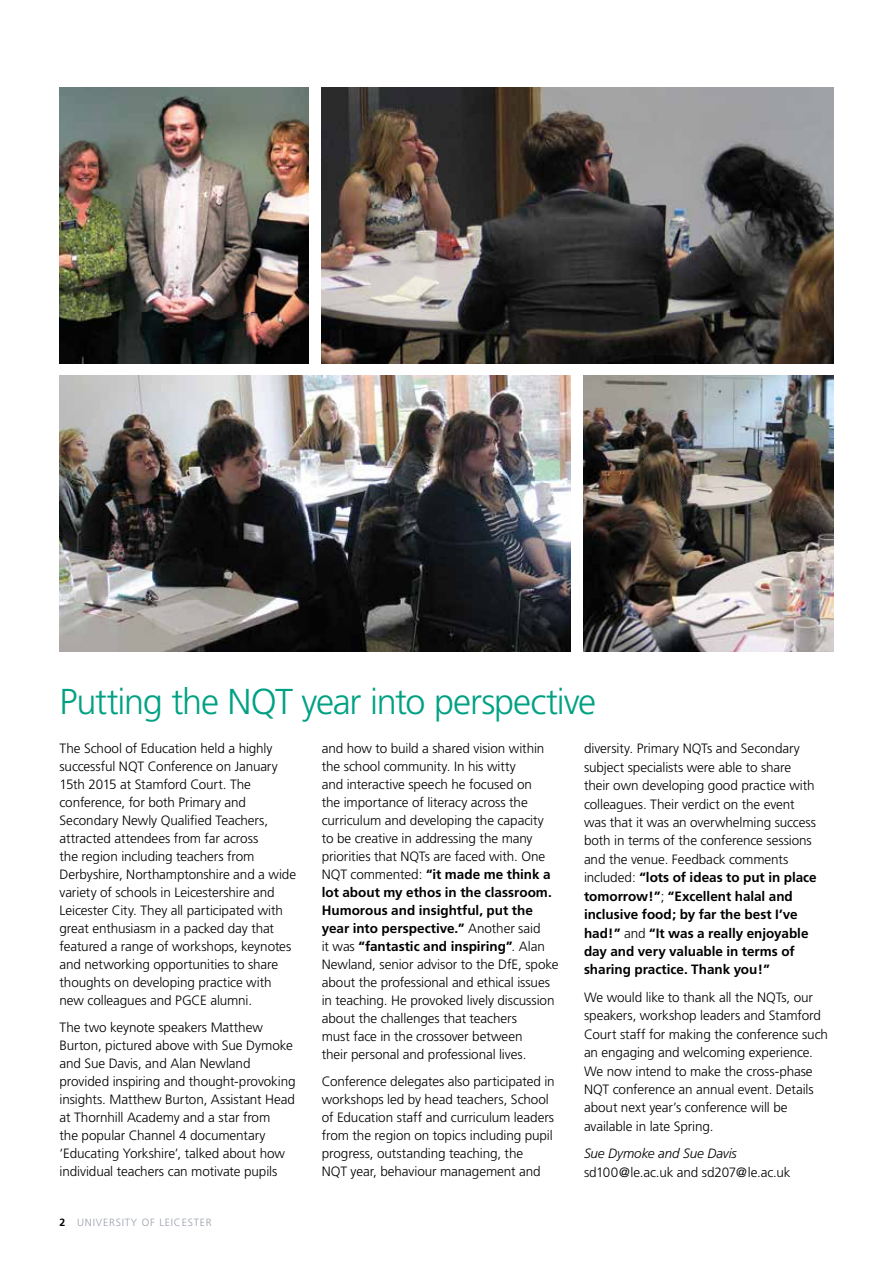
<style>
.page{position:relative;width:893px;height:1263px;background:#fff}
.page>*{position:absolute;margin:0;border:0;box-sizing:border-box;transform-origin:0 0}
.t1{font:300 36px "Frutiger";letter-spacing:-.035em;color:#00a183}
.t2{font:300 13.5px/18px "Frutiger";letter-spacing:-.01em;color:#000}
.t3{font:italic 300 13.5px "Frutiger";letter-spacing:-.005em;color:#000}
.t4{font:300 10.5px "Frutiger";letter-spacing:.075em;color:#989fac}
.s1{font-weight:700}
.s2{font-weight:700;color:#000}
</style>
<div class="page">
<img style="left:60px;top:87px;width:248px;height:277px">
<img style="left:60px;top:375px;width:511px;height:277px">
<img style="left:584px;top:375px;width:249px;height:277px">
<img style="left:322px;top:87px;width:511px;height:276px">
<h1 class="t1" style="left:60px;top:681px;width:538px">Putting the NQT year into perspective</h1>
<p class="t2" style="left:60px;top:740px;width:238px">The School of Education held a highly successful NQT Conference on January 15th 2015 at Stamford Court. The conference, for both Primary and Secondary Newly Qualified Teachers, attracted attendees from far across<br>the region including teachers from Derbyshire, Northamptonshire and a wide variety of schools in Leicestershire and Leicester City. They all participated with great enthusiasm in a packed day that featured a range of workshops, keynotes and networking opportunities to share thoughts on developing practice with new colleagues and PGCE alumni.</p>
<p class="t2" style="left:60px;top:1019px;width:238px">The two keynote speakers Matthew Burton, pictured above with Sue Dymoke and Sue Davis, and Alan Newland provided inspiring and thought-provoking insights. Matthew Burton, Assistant Head at Thornhill Academy and a star from<br>the popular Channel 4 documentary ‘Educating Yorkshire’, talked about how individual teachers can motivate pupils</p>
<p class="t2" style="left:584px;top:739px;width:234px;line-height:18.5px">diversity. Primary NQTs and Secondary subject specialists were able to share their own developing good practice with colleagues. Their verdict on the event was that it was an overwhelming success both in terms of the conference sessions and the venue. Feedback comments included: <span class="s1">“lots of ideas to put in place tomorrow!”</span>; <span class="s1">“Excellent halal and inclusive food; by far the best I’ve had!”</span> and <span class="s1">“It was a really enjoyable day and very valuable in terms of sharing practice. Thank you!”</span></p>
<p class="t2" style="left:584px;top:988px;width:246px;line-height:18.5px">We would like to thank all the NQTs, our speakers, workshop leaders and Stamford Court staff for making the conference such an engaging and welcoming experience.<br>We now intend to make the cross-phase NQT conference an annual event. Details about next year’s conference will be available in late Spring.</p>
<p class="t3" style="left:584px;top:1146px;width:154px">Sue Dymoke and Sue Davis</p>
<p class="t2" style="left:584px;top:1163px;width:208px">sd100@le.ac.uk and sd207@le.ac.uk</p>
<p class="t2" style="left:322px;top:740px;width:238px">and how to build a shared vision within the school community. In his witty<br>and interactive speech he focused on<br>the importance of literacy across the curriculum and developing the capacity to be creative in addressing the many priorities that NQTs are faced with. One NQT commented: <span class="s1">“it made me think a lot about my ethos in the classroom.<br>Humorous and insightful, put the year into perspective.”</span> Another said<br>it was <span class="s1">“fantastic and inspiring”</span>. Alan Newland, senior advisor to the DfE, spoke about the professional and ethical issues in teaching. He provoked lively discussion about the challenges that teachers<br>must face in the crossover between<br>their personal and professional lives.</p>
<p class="t2" style="left:322px;top:1073px;width:234px">Conference delegates also participated in workshops led by head teachers, School of Education staff and curriculum leaders from the region on topics including pupil progress, outstanding teaching, the<br>NQT year, behaviour management and</p>
<p class="t4" style="left:60px;top:1216px;width:154px"><span class="s2">2</span> UNIVERSITY OF LEICESTER</p>
</div>
